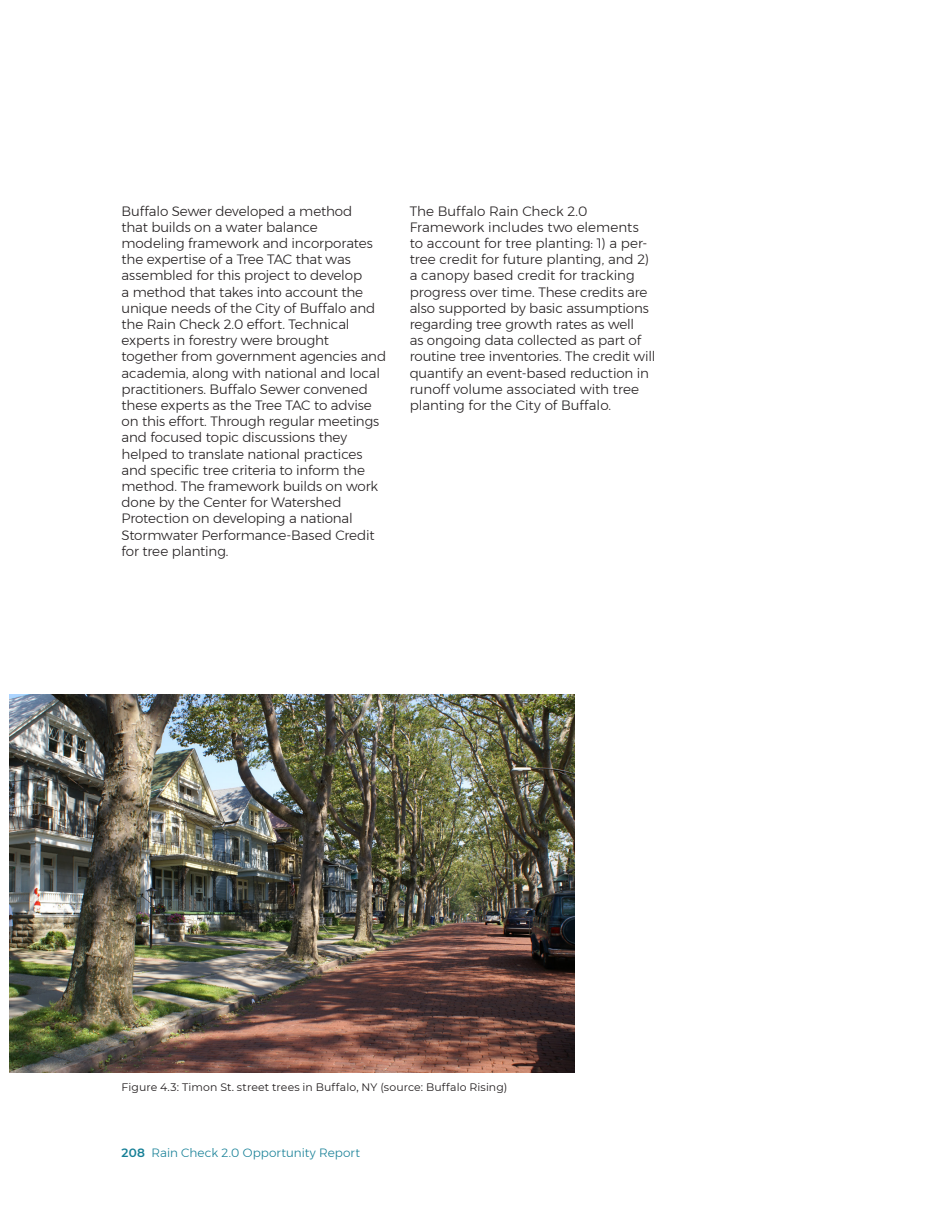
<style>
.page{position:relative;width:932px;height:1215px;background:#fff}
.page>*{position:absolute;margin:0;border:0;box-sizing:border-box;transform-origin:0 0}
.t1{font:300 13.5px/16.2px "Montserrat";letter-spacing:-.01em;color:#231f20}
.t2{font:300 12px "Montserrat";letter-spacing:.005em;color:#178097}
.t3{font:10.8px "Montserrat";letter-spacing:.01em;color:#231f20}
.s1{font-weight:600}
</style>
<div class="page">
<img style="left:10px;top:694px;width:564px;height:379px">
<p class="t1" style="left:122px;top:202px;width:266px">Buffalo Sewer developed a method<br>that builds on a water balance<br>modeling framework and incorporates the expertise of a Tree TAC that was assembled for this project to develop<br>a method that takes into account the unique needs of the City of Buffalo and the Rain Check 2.0 effort. Technical experts in forestry were brought together from government agencies and academia, along with national and local practitioners. Buffalo Sewer convened these experts as the Tree TAC to advise on this effort. Through regular meetings and focused topic discussions they helped to translate national practices and specific tree criteria to inform the method. The framework builds on work done by the Center for Watershed Protection on developing a national Stormwater Performance-Based Credit for tree planting.</p>
<p class="t1" style="left:409px;top:202px;width:247px">The Buffalo Rain Check 2.0<br>Framework includes two elements to account for tree planting: 1) a per&shy;tree credit for future planting, and 2) a canopy based credit for tracking progress over time. These credits are also supported by basic assumptions regarding tree growth rates as well<br>as ongoing data collected as part of routine tree inventories. The credit will quantify an event-based reduction in runoff volume associated with tree planting for the City of Buffalo.</p>
<p class="t3" style="left:122px;top:1080px;width:387px">Figure 4.3: Timon St. street trees in Buffalo, NY (source: Buffalo Rising)</p>
<p class="t2" style="left:122px;top:1144px;width:240px"><span class="s1">208</span> Rain Check 2.0 Opportunity Report</p>
</div>
